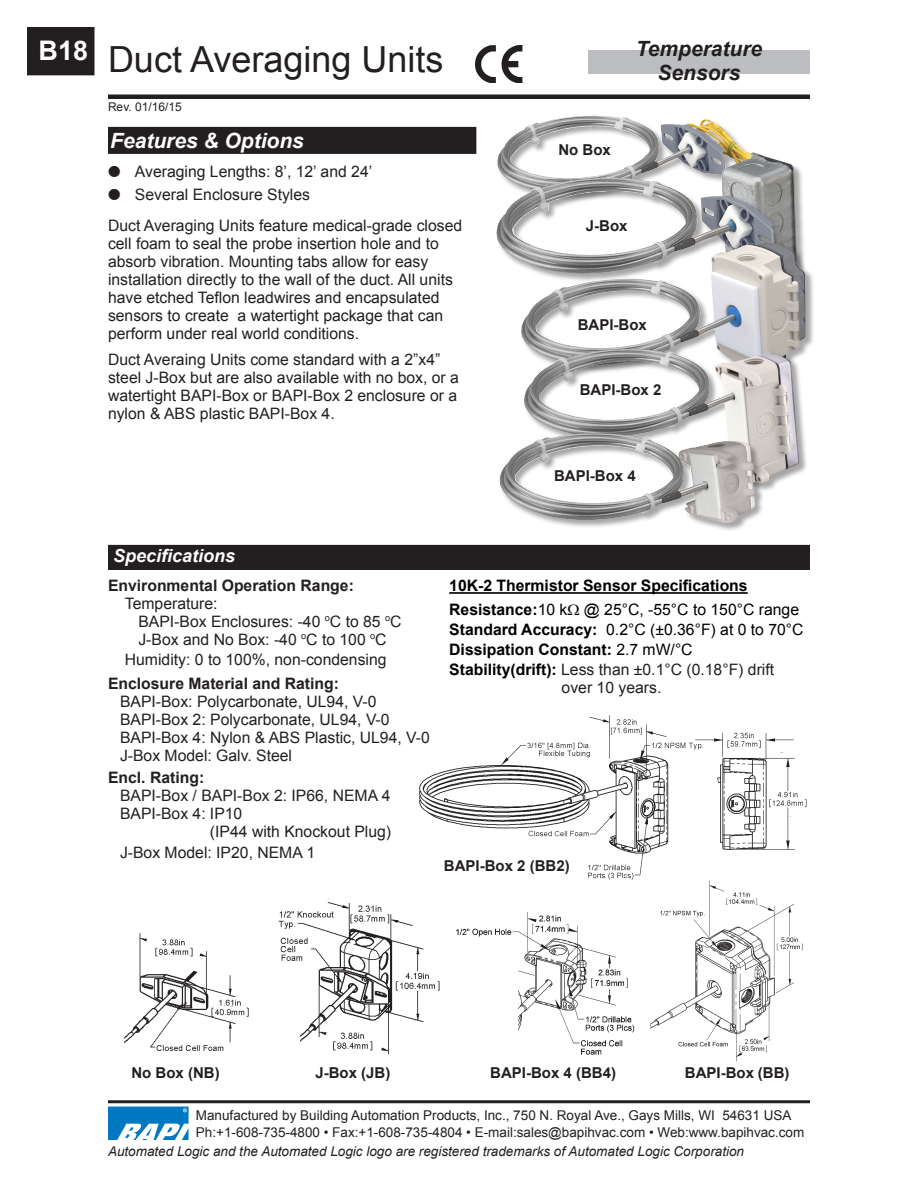
<style>
.page{position:relative;width:918px;height:1188px;background:#fff}
.page>*{position:absolute;margin:0;border:0;box-sizing:border-box;transform-origin:0 0}
.Sub_Section_Title{font:36px "Arial";color:#231f20}
.t1{font:700 27px "Arial";color:#fff}
.Section_Title{font:italic 700 21px "Arial";color:#231f20}
.Subhead{font:italic 700 21px "Arial";color:#fff}
.Subhead-2{font:italic 700 18px "Arial";color:#fff}
.definition{font:15.75px/18px "Arial";color:#231f20}
.t2{font:15.75px "Arial";color:#000}
.t3{font:700 15.75px "Arial";color:#231f20}
.t4{font:700 15.75px "Arial";color:#000}
.Bullet_List{font:15.75px "Arial";color:#231f20}
.Pict_Title{font:700 15px "Arial";color:#231f20}
.t5{font:13.5px "Arial";color:#231f20}
.t6{font:italic 13.5px "Arial";color:#231f20}
.Body_text{font:12px "Arial";color:#231f20}
.s1{font-weight:700}
.s2{font-weight:400}
.s3{font-weight:700;color:#000}
</style>
<div class="page">
<div style="left:588px;top:51px;width:222px;height:23px;background:#bcbdc0"></div>
<div style="left:28px;top:28px;width:66px;height:47px;background:#231f20"></div>
<div style="left:27px;top:27px;width:67px;height:48px;border:2px solid #231f20"></div>
<div style="left:108px;top:94px;width:702px;height:5px;background:#231f20"></div>
<hr style="left:108px;top:1100px;width:702px;height:3px;background:#231f20">
<img style="left:108px;top:1106px;width:80px;height:34px">
<div style="left:497px;top:115px;width:291px;height:86px;background:#231f20;opacity:.4"></div>
<img style="left:497px;top:115px;width:120px;height:37px">
<div style="left:496px;top:152px;width:310px;height:133px;background:#231f20;opacity:.4"></div>
<img style="left:521px;top:152px;width:232px;height:85px">
<div style="left:109px;top:546px;width:700px;height:23px;background:#231f20"></div>
<div style="left:108px;top:545px;width:702px;height:25px;border:2px solid #231f20"></div>
<div style="left:109px;top:128px;width:367px;height:25px;background:#231f20"></div>
<div style="left:108px;top:127px;width:368px;height:27px;border:2px solid #231f20"></div>
<img style="left:475px;top:46px;width:48px;height:37px">
<div style="left:521px;top:241px;width:293px;height:139px;background:#231f20;opacity:.4"></div>
<img style="left:543px;top:242px;width:222px;height:88px">
<hr style="left:449px;top:592px;width:299px;height:2px;background:#000">
<div style="left:523px;top:348px;width:284px;height:144px;background:#231f20;opacity:.4"></div>
<img style="left:524px;top:349px;width:145px;height:84px">
<img style="left:124px;top:933px;width:125px;height:118px">
<img style="left:650px;top:888px;width:153px;height:174px">
<img style="left:278px;top:902px;width:162px;height:153px">
<img style="left:419px;top:715px;width:388px;height:173px">
<div style="left:499px;top:433px;width:266px;height:99px;background:#231f20;opacity:.4"></div>
<img style="left:500px;top:433px;width:99px;height:79px">
<img style="left:456px;top:912px;width:179px;height:143px">
<div style="left:449px;top:952px;width:68px;height:105px;background:#fff"></div>
<p class="t1" style="left:39px;top:32px;width:51px">B18</p>
<p class="Section_Title" style="left:636px;top:35px;width:128px">Temperature</p>
<p class="Section_Title" style="left:658px;top:59px;width:84px">Sensors</p>
<p class="Sub_Section_Title" style="left:108px;top:35px;width:337px">Duct Averaging Units</p>
<p class="Body_text" style="left:108px;top:99px;width:75px">Rev. 01/16/15</p>
<p class="Subhead" style="left:110px;top:127px;width:195px">Features &amp; Options</p>
<p class="Bullet_List" style="left:108px;top:161px;width:266px">● Averaging Lengths: 8’, 12’ and 24’</p>
<p class="Bullet_List" style="left:108px;top:185px;width:204px">● Several Enclosure Styles</p>
<p class="Pict_Title" style="left:558px;top:140px;width:54px">No Box</p>
<p class="definition" style="left:108px;top:216px;width:356px">Duct Averaging Units feature medical-grade closed</p>
<p class="Pict_Title" style="left:586px;top:216px;width:43px">J-Box</p>
<p class="definition" style="left:108px;top:234px;width:346px">cell foam to seal the probe insertion hole and to absorb vibration. Mounting tabs allow for easy installation directly to the wall of the duct. All units have etched Teflon leadwires and encapsulated sensors to create a watertight package that can perform under real world conditions.</p>
<p class="definition" style="left:108px;top:350px;width:353px">Duct Averaing Units come standard with a 2”x4” steel J-Box but are also available with no box, or a watertight BAPI-Box or BAPI-Box 2 enclosure or a nylon &amp; ABS plastic BAPI-Box 4.</p>
<p class="Pict_Title" style="left:578px;top:314px;width:71px">BAPI-Box</p>
<p class="Pict_Title" style="left:580px;top:380px;width:83px">BAPI-Box 2</p>
<p class="Pict_Title" style="left:554px;top:466px;width:83px">BAPI-Box 4</p>
<p class="Subhead-2" style="left:113px;top:543px;width:124px">Specifications</p>
<p class="t3" style="left:108px;top:575px;width:247px">Environmental Operation Range:</p>
<p class="definition" style="left:125px;top:594px;width:94px">Temperature:</p>
<p class="definition" style="left:138px;top:612px;width:265px">BAPI-Box Enclosures: -40 <sup>o</sup>C to 85 <sup>o</sup>C</p>
<p class="definition" style="left:138px;top:630px;width:250px">J-Box and No Box: -40 <sup>o</sup>C to 100 <sup>o</sup>C</p>
<p class="definition" style="left:125px;top:651px;width:263px">Humidity: 0 to 100%, non-condensing</p>
<p class="t3" style="left:108px;top:673px;width:233px">Enclosure Material and Rating:</p>
<p class="definition" style="left:120px;top:692px;width:258px">BAPI-Box: Polycarbonate, UL94, V-0</p>
<p class="definition" style="left:120px;top:710px;width:271px">BAPI-Box 2: Polycarbonate, UL94, V-0</p>
<p class="definition" style="left:120px;top:728px;width:311px">BAPI-Box 4: Nylon &amp; ABS Plastic, UL94, V-0</p>
<p class="definition" style="left:120px;top:746px;width:174px">J-Box Model: Galv. Steel</p>
<p class="t3" style="left:108px;top:767px;width:98px">Encl. Rating:</p>
<p class="definition" style="left:120px;top:786px;width:272px">BAPI-Box / BAPI-Box 2: IP66, NEMA 4</p>
<p class="definition" style="left:120px;top:804px;width:124px">BAPI-Box 4: IP10</p>
<p class="definition" style="left:210px;top:822px;width:183px">(IP44 with Knockout Plug)</p>
<p class="definition" style="left:120px;top:844px;width:197px">J-Box Model: IP20, NEMA 1</p>
<p class="t4" style="left:449px;top:575px;width:300px">10K-2 Thermistor Sensor Specifications</p>
<p class="t2" style="left:449px;top:599px;width:351px"><span class="s1">Resistance:</span>10 k @ 25°C, -55°C to 150°C range</p>
<p class="t2" style="left:449px;top:619px;width:356px"><span class="s1">Standard Accuracy:</span> 0.2°C (±0.36°F) at 0 to 70°C</p>
<p class="t4" style="left:449px;top:639px;width:245px">Dissipation Constant: <span class="s2">2.7 mW/°C</span></p>
<p class="definition" style="left:449px;top:661px;width:326px"><span class="s3">Stability(drift):</span> Less than ±0.1°C (0.18°F) drift</p>
<p class="definition" style="left:562px;top:679px;width:101px">over 10 years.</p>
<p class="Pict_Title" style="left:444px;top:856px;width:127px">BAPI-Box 2 (BB2)</p>
<p class="Pict_Title" style="left:131px;top:1063px;width:90px">No Box (NB)</p>
<p class="Pict_Title" style="left:315px;top:1063px;width:77px">J-Box (JB)</p>
<p class="Pict_Title" style="left:490px;top:1063px;width:127px">BAPI-Box 4 (BB4)</p>
<p class="Pict_Title" style="left:685px;top:1063px;width:106px">BAPI-Box (BB)</p>
<p class="t5" style="left:196px;top:1107px;width:597px">Manufactured by Building Automation Products, Inc., 750 N. Royal Ave., Gays Mills, WI 54631 USA</p>
<p class="t5" style="left:196px;top:1123px;width:610px">Ph:+1-608-735-4800 • Fax:+1-608-735-4804 • E-mail:sales@bapihvac.com • Web:www.bapihvac.com</p>
<p class="t6" style="left:108px;top:1142px;width:638px">Automated Logic and the Automated Logic logo are registered trademarks of Automated Logic Corporation</p>
</div>
